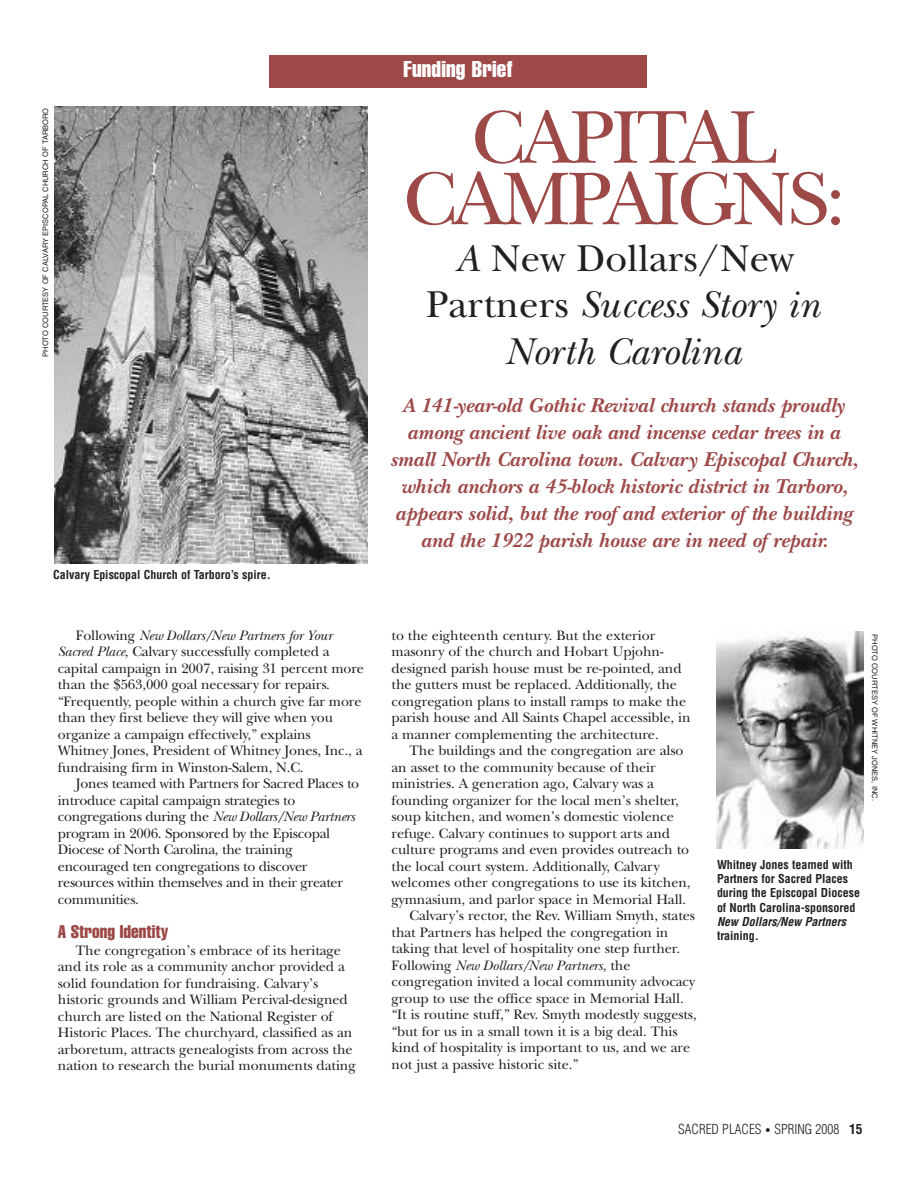
<style>
.page{position:relative;width:918px;height:1188px;background:#fff}
.page>*{position:absolute;margin:0;border:0;box-sizing:border-box;transform-origin:0 0}
.t1{font:78px/61.5px "New Baskerville";letter-spacing:-.04em;color:#9c4948;text-align:center}
.t2{font:italic 39px/46.5px "New Baskerville";color:#231f20;text-align:center}
.t3{font:extra-condensed 22.5px "Helvetica";letter-spacing:.01em;color:#fff}
.t4{font:italic 700 21px/27px "New Baskerville";color:#9c4948;text-align:center}
.t5{font:extra-condensed 18px "Helvetica";color:#9c4948}
.t6{font:14.25px/16.5px "New Baskerville";letter-spacing:-.005em;color:#231f20}
.t7{font:italic 14.25px "New Baskerville";letter-spacing:-.005em;color:#231f20}
.t8{font:300 condensed 13.5px "Helvetica";color:#231f20}
.t9{font:700 condensed 12px/14.2px "Helvetica";color:#231f20}
.t10{font:italic 700 condensed 12px "Helvetica";color:#231f20}
.t11{font:7.5px "Helvetica";color:#231f20}
.s1{font-style:italic}
.s2{font-style:normal}
.s3{font-size:10.5px}
.s4{font-weight:700}
</style>
<div class="page">
<img style="left:716px;top:632px;width:147px;height:216px">
<div style="left:269px;top:56px;width:378px;height:32px;background:#9c4948"></div>
<img style="left:54px;top:106px;width:313px;height:457px">
<p class="t11" style="left:43px;top:357px;width:251px;rotate:-90deg">PHOTO COURTESY OF CALVARY EPISCOPAL CHURCH OF TARBORO</p>
<p class="t9" style="left:53px;top:568px;width:219px">Calvary Episcopal Church of Tarboro’s spire.</p>
<p class="t6" style="left:58px;top:627px;width:308px;text-indent:18px">Following <span class="s1">New Dollars/New Partners for Your Sacred Place</span>, Calvary successfully completed a capital campaign in 2007, raising 31 percent more than the $563,000 goal necessary for repairs. “Frequently, people within a church give far more than they first believe they will give when you organize a campaign effectively,” explains Whitney Jones, President of Whitney Jones, Inc., a fundraising firm in Winston-Salem, N.C.</p>
<p class="t6" style="left:58px;top:775px;width:303px;text-indent:18px">Jones teamed with Partners for Sacred Places to introduce capital campaign strategies to congregations during the <span class="s1">New Dollars/New Partners </span>program in 2006. Sponsored by the Episcopal Diocese of North Carolina, the training encouraged ten congregations to discover resources within themselves and in their greater communities.</p>
<p class="t5" style="left:58px;top:925px;width:112px">A Strong Identity</p>
<p class="t6" style="left:58px;top:942px;width:299px;text-indent:18px">The congregation’s embrace of its heritage and its role as a community anchor provided a solid foundation for fundraising. Calvary’s historic grounds and William Percival-designed church are listed on the National Register of Historic Places. The churchyard, classified as an arboretum, attracts genealogists from across the nation to research the burial monuments dating</p>
<h3 class="t3" style="left:403px;top:61px;width:111px">Funding Brief</h3>
<h1 class="t1" style="left:404px;top:105px;width:443px">CAPITAL<br>CAMPAIGNS:</h1>
<h2 class="t2" style="left:426px;top:234px;width:395px">A <span class="s2">New Dollars/New<br>Partners</span> Success Story in<br>North Carolina</h2>
<p class="t4" style="left:390px;top:391px;width:470px">A 141-year-old Gothic Revival church stands proudly among ancient live oak and incense cedar trees in a small North Carolina town. Calvary Episcopal Church, which anchors a 45-block historic district in Tarboro, appears solid, but the roof and exterior of the building and the 1922 parish house are in need of repair.</p>
<p class="t6" style="left:392px;top:627px;width:301px">to the eighteenth century. But the exterior masonry of the church and Hobart Upjohn&shy;designed parish house must be re-pointed, and the gutters must be replaced. Additionally, the congregation plans to install ramps to make the parish house and All Saints Chapel accessible, in a manner complementing the architecture.</p>
<p class="t6" style="left:410px;top:742px;width:275px">The buildings and the congregation are also</p>
<p class="t6" style="left:392px;top:759px;width:266px">an asset to the community because of their</p>
<p class="t6" style="left:392px;top:775px;width:264px">ministries. A generation ago, Calvary was a</p>
<p class="t6" style="left:392px;top:792px;width:289px">founding organizer for the local men’s shelter,</p>
<p class="t6" style="left:392px;top:808px;width:284px">soup kitchen, and women’s domestic violence</p>
<p class="t6" style="left:392px;top:825px;width:280px">refuge. Calvary continues to support arts and</p>
<p class="t6" style="left:392px;top:841px;width:299px">culture programs and even provides outreach to</p>
<p class="t6" style="left:392px;top:858px;width:270px">the local court system. Additionally, Calvary</p>
<p class="t6" style="left:392px;top:874px;width:300px">welcomes other congregations to use its kitchen,</p>
<p class="t6" style="left:392px;top:891px;width:296px">gymnasium, and parlor space in Memorial Hall.</p>
<p class="t6" style="left:410px;top:907px;width:287px">Calvary’s rector, the Rev. William Smyth, states</p>
<p class="t6" style="left:392px;top:924px;width:278px">that Partners has helped the congregation in</p>
<p class="t6" style="left:392px;top:940px;width:290px">taking that level of hospitality one step further.</p>
<p class="t7" style="left:392px;top:957px;width:240px"><span class="s2">Following</span> New Dollars/New Partners<span class="s2">, the</span></p>
<p class="t6" style="left:392px;top:973px;width:305px">congregation invited a local community advocacy</p>
<p class="t6" style="left:392px;top:990px;width:294px">group to use the office space in Memorial Hall.</p>
<p class="t6" style="left:392px;top:1006px;width:307px">“It is routine stuff,” Rev. Smyth modestly suggests,</p>
<p class="t6" style="left:392px;top:1023px;width:287px">“but for us in a small town it is a big deal. This</p>
<p class="t6" style="left:392px;top:1039px;width:300px">kind of hospitality is important to us, and we are</p>
<p class="t6" style="left:392px;top:1056px;width:188px">not just a passive historic site.”</p>
<p class="t11" style="left:877px;top:634px;width:168px;rotate:90deg">PHOTO COURTESY OF WHITNEY JONES, INC.</p>
<p class="t9" style="left:717px;top:858px;width:145px">Whitney Jones teamed with<br>Partners for Sacred Places during the Episcopal Diocese of North Carolina-sponsored</p>
<p class="t10" style="left:717px;top:915px;width:131px">New Dollars/New Partners</p>
<p class="t9" style="left:717px;top:929px;width:43px">training.</p>
<p class="t8" style="left:678px;top:1121px;width:186px">SACRED PLACES <span class="s3">•</span> SPRING 2008 <span class="s4">15</span></p>
</div>
